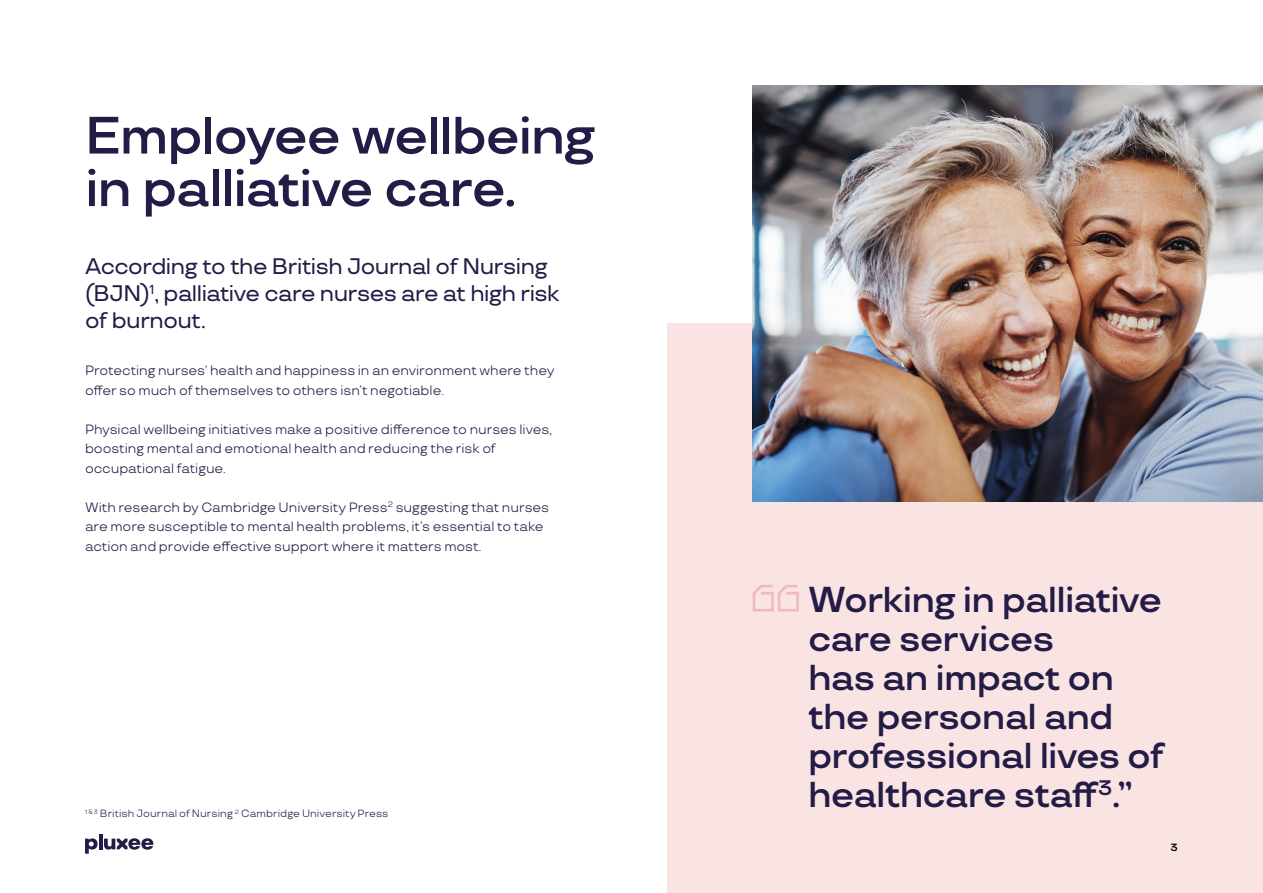
<style>
.page{position:relative;width:1263px;height:893px;background:#fff}
.page>*{position:absolute;margin:0;border:0;box-sizing:border-box;transform-origin:0 0}
.t1{font:600 52.5px/52.5px "TT Travels";letter-spacing:-.03em;color:#221c46}
.t2{font:600 36px/39px "TT Travels";letter-spacing:-.025em;color:#221c46}
.t3{font:500 22.5px/27px "TT Travels";letter-spacing:-.025em;color:#221c46}
.t4{font:13.5px/19.5px "TT Travels";letter-spacing:-.005em;color:#221c46}
.t5{font:10.5px "TT Travels";letter-spacing:.005em;color:#221c46}
.t6{font:600 10.5px "TT Travels";color:#000}
</style>
<div class="page">
<div style="left:668px;top:323px;width:595px;height:570px;background:#f9e3e3"></div>
<svg style="left:753px;top:585px;width:46px;height:26px"></svg>
<img style="left:753px;top:85px;width:510px;height:417px">
<svg style="left:85px;top:838px;width:13px;height:16px"></svg>
<hr style="left:99px;top:834px;width:4px;height:15px;background:#221c46">
<svg style="left:104px;top:838px;width:49px;height:12px"></svg>
<h1 class="t1" style="left:85px;top:110px;width:512px">Employee wellbeing in palliative care.</h1>
<h3 class="t3" style="left:85px;top:253px;width:476px">According to the British Journal of Nursing (BJN)<sup>1</sup>, palliative care nurses are at high risk of burnout.</h3>
<p class="t4" style="left:85px;top:361px;width:471px">Protecting nurses’ health and happiness in an environment where they offer so much of themselves to others isn’t negotiable.</p>
<p class="t4" style="left:85px;top:419px;width:468px">Physical wellbeing initiatives make a positive difference to nurses lives, boosting mental and emotional health and reducing the risk of occupational fatigue.</p>
<p class="t4" style="left:85px;top:497px;width:466px">With research by Cambridge University Press<sup>2</sup> suggesting that nurses are more susceptible to mental health problems, it’s essential to take action and provide effective support where it matters most.</p>
<p class="t5" style="left:85px;top:807px;width:305px"><sup>1</sup> <sup>&amp;</sup> <sup>3</sup> British Journal of Nursing <sup>2</sup> Cambridge University Press</p>
<h2 class="t2" style="left:808px;top:580px;width:357px">Working in palliative care services<br>has an impact on the personal and professional lives of healthcare staff<sup>3</sup>.”</h2>
<p class="t6" style="left:1170px;top:841px;width:9px">3</p>
</div>
